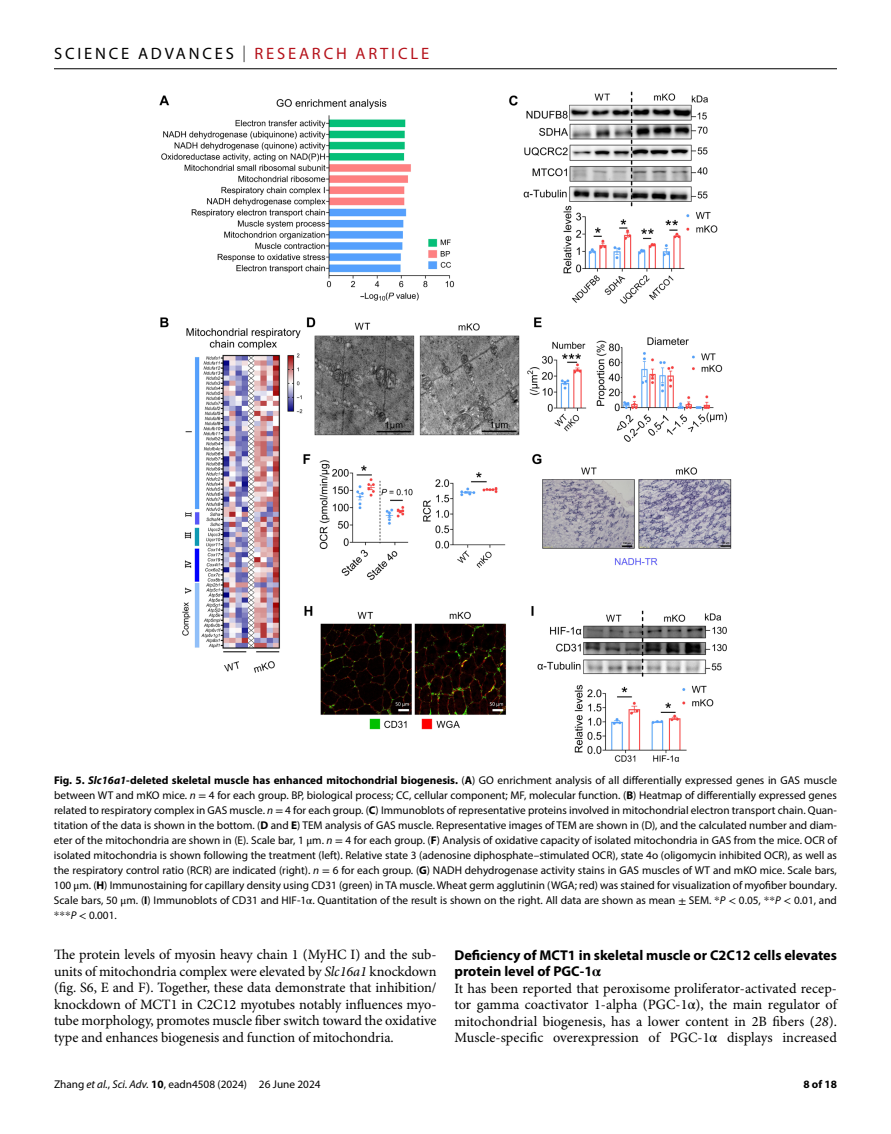
<style>
.page{position:relative;width:891px;height:1134px;background:#fff}
.page>*{position:absolute;margin:0;border:0;box-sizing:border-box;transform-origin:0 0}
.t1{font:16.5px "Myriad Pro";letter-spacing:.17em;color:#000}
.t2{font:14.25px/16.5px "Minion Pro";letter-spacing:-.005em;color:#000;text-align:justify}
.t3{font:700 14.25px/16.5px "Myriad Pro";color:#000}
.t4{font:11.25px/15px "Myriad Pro";color:#000;text-align:justify}
.t5{font:700 11.25px "Myriad Pro";color:#000}
.s1{font-weight:300}
.s2{color:#b5121b}
.s3{font-weight:700}
.s4{font-weight:700;font-style:italic}
.s5{font-style:italic}
.s6{font-family:"STIX"}
</style>
<div class="page">
<hr style="left:54px;top:68px;width:783px;height:1px;background:#000">
<img style="left:159px;top:91px;width:573px;height:670px">
<h1 class="t1" style="left:54px;top:44px;width:376px">Science Adva nces <span class="s1">|</span> <span class="s2">Resear ch Ar ticle</span></h1>
<p class="t4" style="left:54px;top:772px;width:785px"><span class="s3">Fig. 5.</span> <span class="s4">Slc16a1</span><span class="s3">-deleted skeletal muscle has enhanced mitochondrial biogenesis.</span> (<span class="s3">A</span>) GO enrichment analysis of all differentially expressed genes in GAS muscle between WT and mKO mice. <span class="s5">n</span> <span class="s6">=</span> 4 for each group. BP, biological process; CC, cellular component; MF, molecular function. (<span class="s3">B</span>) Heatmap of differentially expressed genes related to respiratory complex in GAS muscle. <span class="s5">n</span> <span class="s6">=</span> 4 for each group. (<span class="s3">C</span>) I mmunoblots of representative proteins involved in mitochondrial electron transport chain. Quan&shy;titation of the data is shown in the bottom. (<span class="s3">D</span> and <span class="s3">E</span>) TEM analysis of GAS muscle. Representative images of TEM are shown in (D), and the calculated number and diam&shy;eter of the mitochondria are shown in (E). Scale bar, 1 <span class="s6">μ</span>m. <span class="s5">n</span> <span class="s6">=</span> 4 for each group. (<span class="s3">F</span>) Analysis of oxidative capacity of isolated mitochondria in GAS from the mice. OCR of isolated mitochondria is shown following the treatment (left). Relative state 3 (adenosine diphosphate–stimulated OCR), state 4o (oligomycin inhibited OCR), as well as the respiratory control ratio (RCR) are indicated (right). <span class="s5">n</span> <span class="s6">=</span> 6 for each group. (<span class="s3">G</span>) NADH dehydrogenase activity stains in GAS muscles of WT and mKO mice. Scale bars, 100 <span class="s6">μ</span>m. (<span class="s3">H</span>) I mmunostaining for capillary density using CD31 (green) in TA muscle. Wheat germ agglutinin (WGA; red) was stained for visualization of myofiber boundary.<br>Scale bars, 50 <span class="s6">μ</span>m. (<span class="s3">I</span>) I mmunoblots of CD31 and HI F-1<span class="s6">α</span>. Quantitation of the result is shown on the right. All data are shown as mean <span class="s6">±</span> SEM. <span class="s6">*</span><span class="s5">P</span> <span class="s6">&lt;</span> 0.05, <span class="s6">**</span><span class="s5">P</span> <span class="s6">&lt;</span> 0.01, and <span class="s6">***</span><span class="s5">P</span> <span class="s6">&lt;</span> 0.001.</p>
<p class="t2" style="left:54px;top:947px;width:384px">The protein levels of myosin heavy chain 1 (MyHC I) and the sub&shy;units of mitochondria complex were elevated by <span class="s5">Slc16a1</span> knockdown (fig. S6, E and F). Together, these data demonstrate that inhibition/ knockdown of MCT1 in C2C12 myotubes notably influences myo&shy;tube morphology, promotes muscle fiber switch toward the oxidative type and enhances biogenesis and function of mitochondria.</p>
<p class="t3" style="left:454px;top:946px;width:384px">Deficiency of MCT1 in skeletal muscle or C2C12 cells elevates protein level of PGC-1<span class="s6">α</span></p>
<p class="t2" style="left:454px;top:980px;width:384px">It has been reported that peroxisome proliferator-activated recep&shy;tor gamma coactivator 1-alpha (PGC-1<span class="s6">α</span>), the main regulator of mitochondrial biogenesis, has a lower content in 2B fibers (<span class="s5">28</span>).<br>Muscle-specific overexpression of PGC-1<span class="s6">α</span> displays increased</p>
<p class="t4" style="left:54px;top:1076px;width:268px">Zhang <span class="s5">et al.</span>, <span class="s5">Sci. Adv.</span> <span class="s3">10</span>, eadn4508 (2024) 26 June 2024</p>
<p class="t5" style="left:803px;top:1076px;width:35px">8 of 18</p>
</div>
